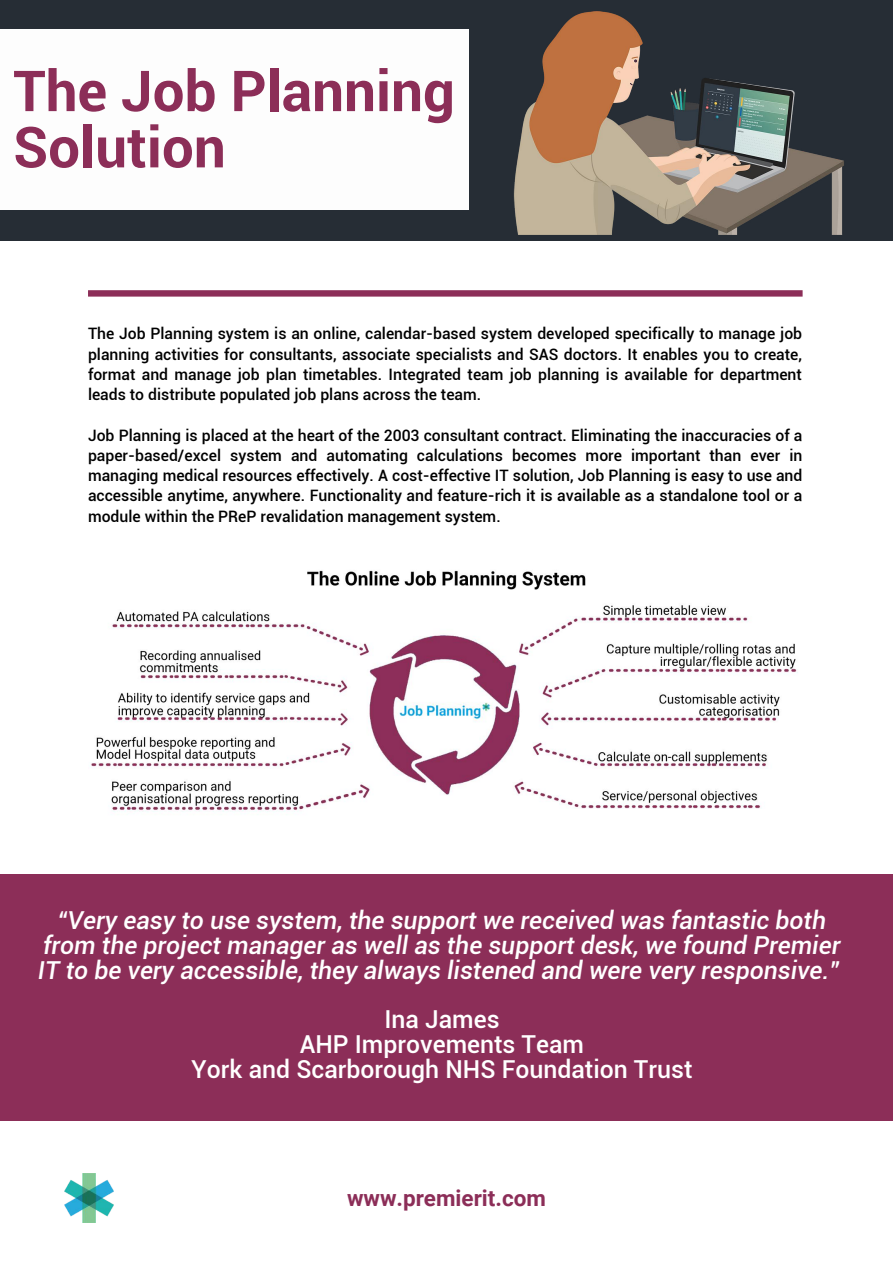
<style>
.page{position:relative;width:893px;height:1263px;background:#fff}
.page>*{position:absolute;margin:0;border:0;box-sizing:border-box;transform-origin:0 0}
.t1{font:700 56.55px/56.2px "Roboto";color:#8c2e58}
.t2{font:italic 500 24.75px/24.8px "Roboto";color:#fff;text-align:center}
.t3{font:500 24.75px/24.8px "Roboto";color:#fff;text-align:center}
.t4{font:700 22.5px "Roboto";color:#8c2e58}
.t5{font:500 15.75px/20.2px "Roboto";color:#000;text-align:justify}
</style>
<div class="page">
<svg style="left:88px;top:290px;width:714px;height:7px;background:#953f66"></svg>
<div style="left:0;top:0;width:893px;height:240px;background:#262d35"></div>
<img style="left:513px;top:11px;width:331px;height:223px">
<div style="left:0;top:30px;width:469px;height:180px;background:#fdfdfd"></div>
<img style="left:91px;top:570px;width:707px;height:242px">
<div style="left:0;top:874px;width:893px;height:247px;background:#8c2e58"></div>
<img style="left:65px;top:1174px;width:49px;height:48px">
<h1 class="t1" style="left:13px;top:64px;width:443px">The Job Planning<br>Solution</h1>
<p class="t5" style="left:88px;top:324px;width:715px">The Job Planning system is an online, calendar-based system developed specifically to manage job planning activities for consultants, associate specialists and SAS doctors. It enables you to create, format and manage job plan timetables. Integrated team job planning is available for department leads to distribute populated job plans across the team.</p>
<p class="t5" style="left:88px;top:425px;width:716px">Job Planning is placed at the heart of the 2003 consultant contract. Eliminating the inaccuracies of a paper-based/excel system and automating calculations becomes more important than ever in managing medical resources effectively. A cost-effective IT solution, Job Planning is easy to use and accessible anytime, anywhere. Functionality and feature-rich it is available as a standalone tool or a module within the PReP revalidation management system.</p>
<h2 class="t2" style="left:38px;top:908px;width:804px">“Very easy to use system, the support we received was fantastic both from the project manager as well as the support desk, we found Premier<br>IT to be very accessible, they always listened and were very responsive.”</h2>
<h2 class="t3" style="left:191px;top:1007px;width:503px">Ina James<br>AHP Improvements Team<br>York and Scarborough NHS Foundation Trust</h2>
<h3 class="t4" style="left:347px;top:1184px;width:200px">www.premierit.com</h3>
</div>
